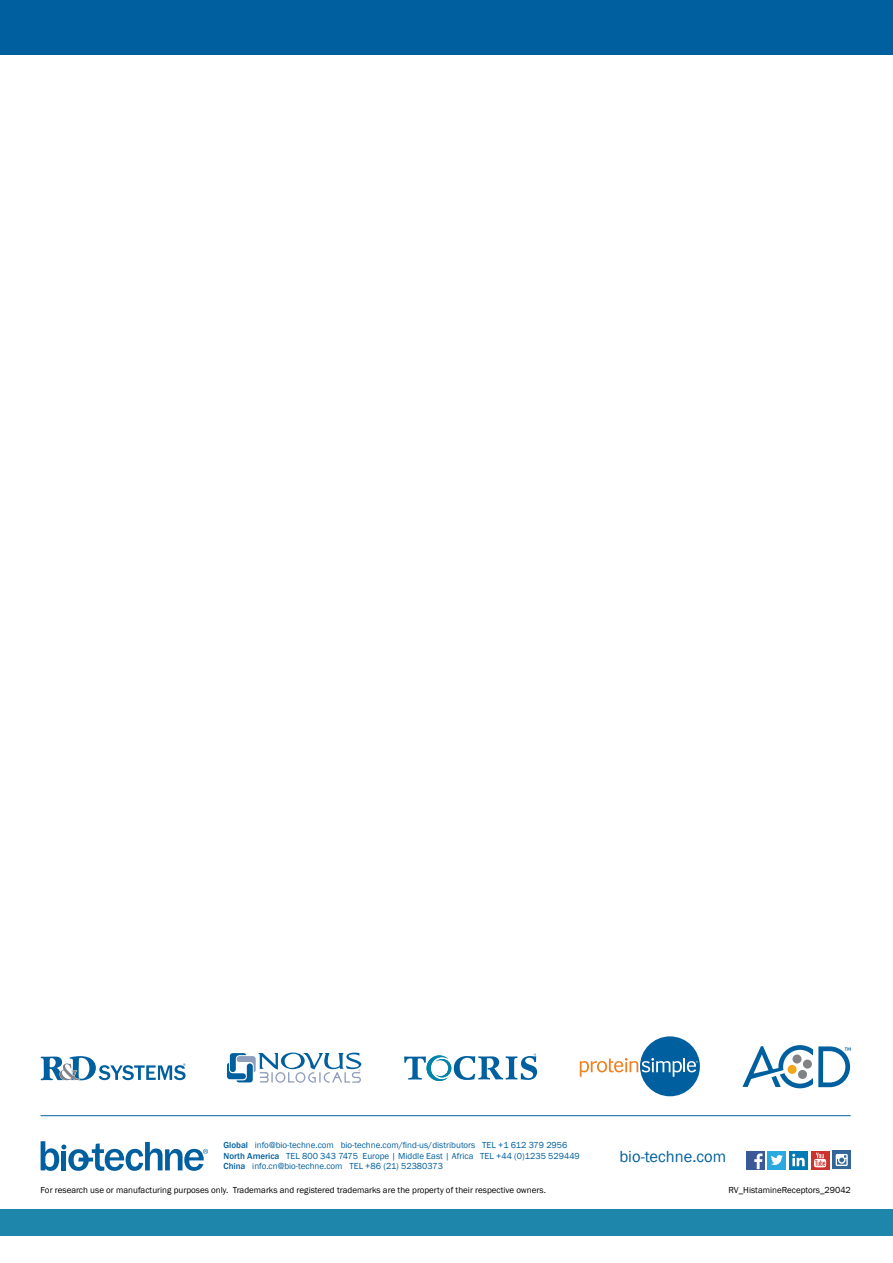
<style>
.page{position:relative;width:893px;height:1263px;background:#fff}
.page>*{position:absolute;margin:0;border:0;box-sizing:border-box;transform-origin:0 0}
.t1{font:16.5px "Franklin Gothic";color:#005f9e}
.t2{font:9px/10.5px "Franklin Gothic";color:#005f9e}
.t3{font:9px "Franklin Gothic";color:#000}
.s1{font-weight:500}
</style>
<div class="page">
<svg style="left:41px;top:1141px;width:167px;height:30px"></svg>
<hr style="left:41px;top:1115px;width:810px;height:1px;background:#005f9e">
<svg style="left:811px;top:1151px;width:18px;height:18px"></svg>
<svg style="left:814px;top:1152px;width:12px;height:15px"></svg>
<svg style="left:832px;top:1151px;width:19px;height:18px"></svg>
<div style="left:746px;top:1151px;width:18px;height:18px;background:#3b5999"></div>
<svg style="left:754px;top:1153px;width:8px;height:16px"></svg>
<div style="left:789px;top:1151px;width:19px;height:18px;background:#017bb6"></div>
<svg style="left:792px;top:1154px;width:13px;height:12px"></svg>
<div style="left:768px;top:1151px;width:18px;height:18px;background:#2aa8e0"></div>
<svg style="left:771px;top:1155px;width:12px;height:10px"></svg>
<svg style="left:41px;top:1056px;width:145px;height:24px"></svg>
<svg style="left:227px;top:1052px;width:134px;height:31px"></svg>
<svg style="left:404px;top:1053px;width:133px;height:28px"></svg>
<div style="left:640px;top:1036px;width:60px;height:60px;background:#005f9e;border-radius:50%"></div>
<svg style="left:580px;top:1058px;width:118px;height:19px"></svg>
<svg style="left:743px;top:1045px;width:108px;height:43px"></svg>
<div style="left:0;top:0;width:893px;height:54px;background:#005f9e"></div>
<div style="left:0;top:1209px;width:893px;height:26px;background:#1f86ab"></div>
<p class="t2" style="left:223px;top:1140px;width:358px"><span class="s1">Global</span> info@bio-techne.com bio-techne.com/find-us/distributors TEL +1 612 379 2956<br><span class="s1">North America</span> TEL 800 343 7475 Europe | Middle East | Africa TEL +44 (0)1235 529449<br><span class="s1">China</span> info.cn@bio-techne.com TEL +86 (21) 52380373</p>
<h1 class="t1" style="left:619px;top:1146px;width:108px">bio-techne.com</h1>
<p class="t3" style="left:41px;top:1184px;width:507px">For research use or manufacturing purposes only. Trademarks and registered trademarks are the property of their respective owners.</p>
<p class="t3" style="left:728px;top:1184px;width:124px">RV_HistamineReceptors_29042</p>
</div>
